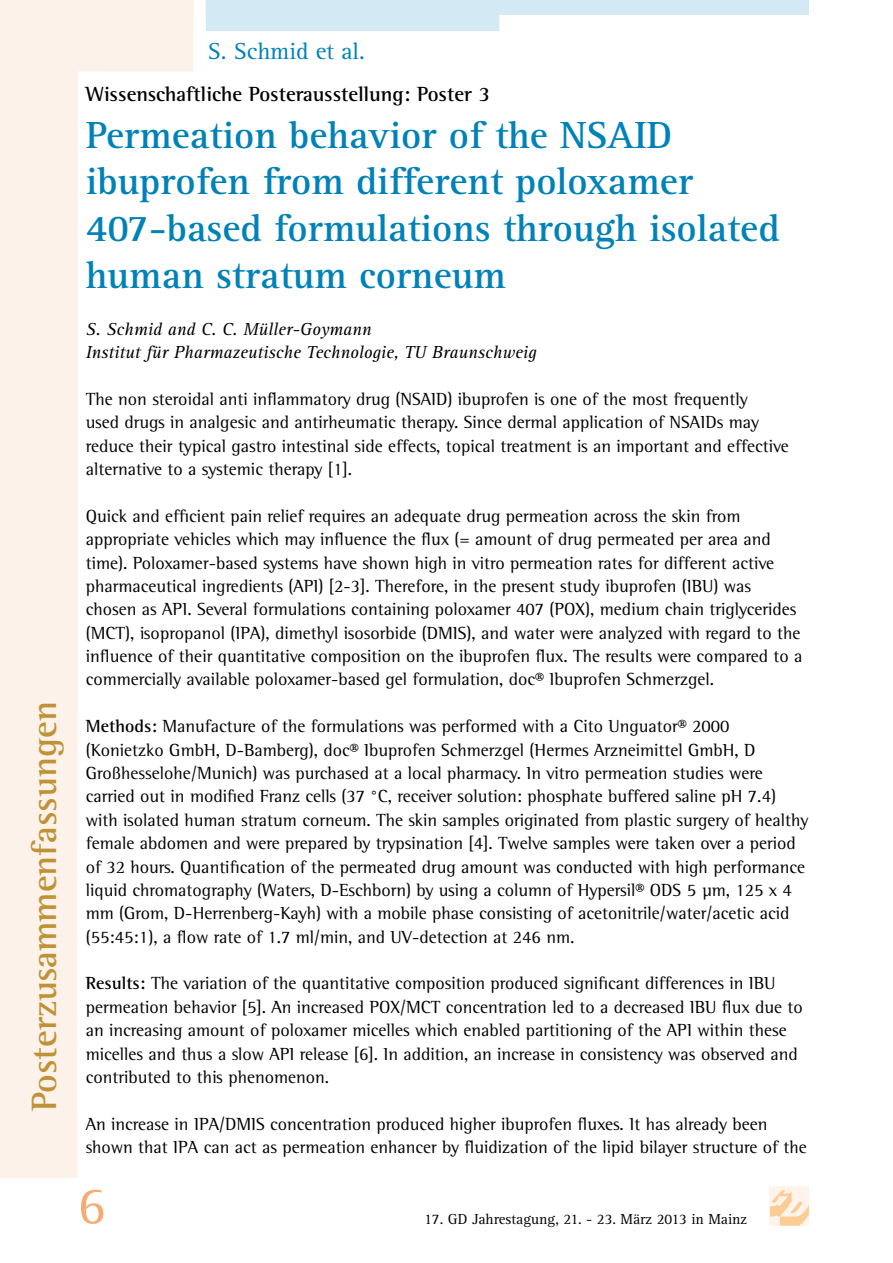
<style>
.page{position:relative;width:893px;height:1263px;background:#fff}
.page>*{position:absolute;margin:0;border:0;box-sizing:border-box;transform-origin:0 0}
.t1{font:54px "Agfa Rotis Serif";color:#f5ac75}
.t2{font:700 39px/46.8px "Agfa Rotis Serif";color:#0082b8}
.t3{font:700 36px "Agfa Rotis Semi Serif";color:#bf9237}
.t4{font:24px "Agfa Rotis Serif";color:#0082b8}
.t5{font:700 21px "Agfa Rotis Semi Serif";color:#000}
.t6{font:18px/23.4px "Agfa Rotis Semi Serif";color:#000}
.t7{font:italic 18px/23.4px "Agfa Rotis Serif";color:#000}
.t8{font:15px "Agfa Rotis Serif";color:#000}
.s1{font-weight:700}
</style>
<div class="page">
<div style="left:770px;top:1186px;width:39px;height:39px;background:#fef4eb"></div>
<svg style="left:770px;top:1190px;width:39px;height:35px"></svg>
<svg style="left:0;top:0;width:194px;height:1178px"></svg>
<div style="left:0;top:0;width:193px;height:17px;background:#fcf2ea"></div>
<svg style="left:206px;top:0;width:603px;height:31px"></svg>
<h3 class="t3" style="left:23px;top:1111px;width:411px;rotate:-90deg">Posterzusammenfassungen</h3>
<h3 class="t4" style="left:208px;top:37px;width:159px">S. Schmid et al.</h3>
<p class="t5" style="left:86px;top:81px;width:406px">Wissenschaftliche Posterausstellung: Poster 3</p>
<h2 class="t2" style="left:86px;top:112px;width:695px">Permeation behavior of the NSAID ibuprofen from different poloxamer 407-based formulations through isolated human stratum corneum</h2>
<p class="t7" style="left:86px;top:318px;width:452px">S. Schmid and C. C. Müller-Goymann<br>Institut für Pharmazeutische Technologie, TU Braunschweig</p>
<p class="t6" style="left:86px;top:387px;width:704px">The non steroidal anti inflammatory drug (NSAID) ibuprofen is one of the most frequently<br>used drugs in analgesic and antirheumatic therapy. Since dermal application of NSAIDs may reduce their typical gastro intestinal side effects, topical treatment is an important and effective alternative to a systemic therapy [1].</p>
<p class="t6" style="left:86px;top:504px;width:718px">Quick and efficient pain relief requires an adequate drug permeation across the skin from appropriate vehicles which may influence the flux (= amount of drug permeated per area and time). Poloxamer-based systems have shown high in vitro permeation rates for different active pharmaceutical ingredients (API) [2-3]. Therefore, in the present study ibuprofen (IBU) was chosen as API. Several formulations containing poloxamer 407 (POX), medium chain triglycerides (MCT), isopropanol (IPA), dimethyl isosorbide (DMIS), and water were analyzed with regard to the influence of their quantitative composition on the ibuprofen flux. The results were compared to a commercially available poloxamer-based gel formulation, doc® Ibuprofen Schmerzgel.</p>
<p class="t6" style="left:86px;top:714px;width:724px"><span class="s1">Methods:</span> Manufacture of the formulations was performed with a Cito Unguator® 2000 (Konietzko GmbH, D-Bamberg), doc® Ibuprofen Schmerzgel (Hermes Arzneimittel GmbH, D Großhesselohe/Munich) was purchased at a local pharmacy. In vitro permeation studies were carried out in modified Franz cells (37 °C, receiver solution: phosphate buffered saline pH 7.4) with isolated human stratum corneum. The skin samples originated from plastic surgery of healthy female abdomen and were prepared by trypsination [4]. Twelve samples were taken over a period of 32 hours. Quantification of the permeated drug amount was conducted with high performance liquid chromatography (Waters, D-Eschborn) by using a column of Hypersil® ODS 5 µm, 125 x 4 mm (Grom, D-Herrenberg-Kayh) with a mobile phase consisting of acetonitrile/water/acetic acid (55:45:1), a flow rate of 1.7 ml/min, and UV-detection at 246 nm.</p>
<p class="t6" style="left:86px;top:972px;width:718px"><span class="s1">Results:</span> The variation of the quantitative composition produced significant differences in IBU permeation behavior [5]. An increased POX/MCT concentration led to a decreased IBU flux due to an increasing amount of poloxamer micelles which enabled partitioning of the API within these micelles and thus a slow API release [6]. In addition, an increase in consistency was observed and contributed to this phenomenon.</p>
<p class="t6" style="left:86px;top:1112px;width:722px">An increase in IPA/DMIS concentration produced higher ibuprofen fluxes. It has already been shown that IPA can act as permeation enhancer by fluidization of the lipid bilayer structure of the</p>
<h1 class="t1" style="left:78px;top:1175px;width:30px">6</h1>
<p class="t8" style="left:424px;top:1210px;width:325px">17. GD Jahrestagung, 21. - 23. März 2013 in Mainz</p>
</div>
